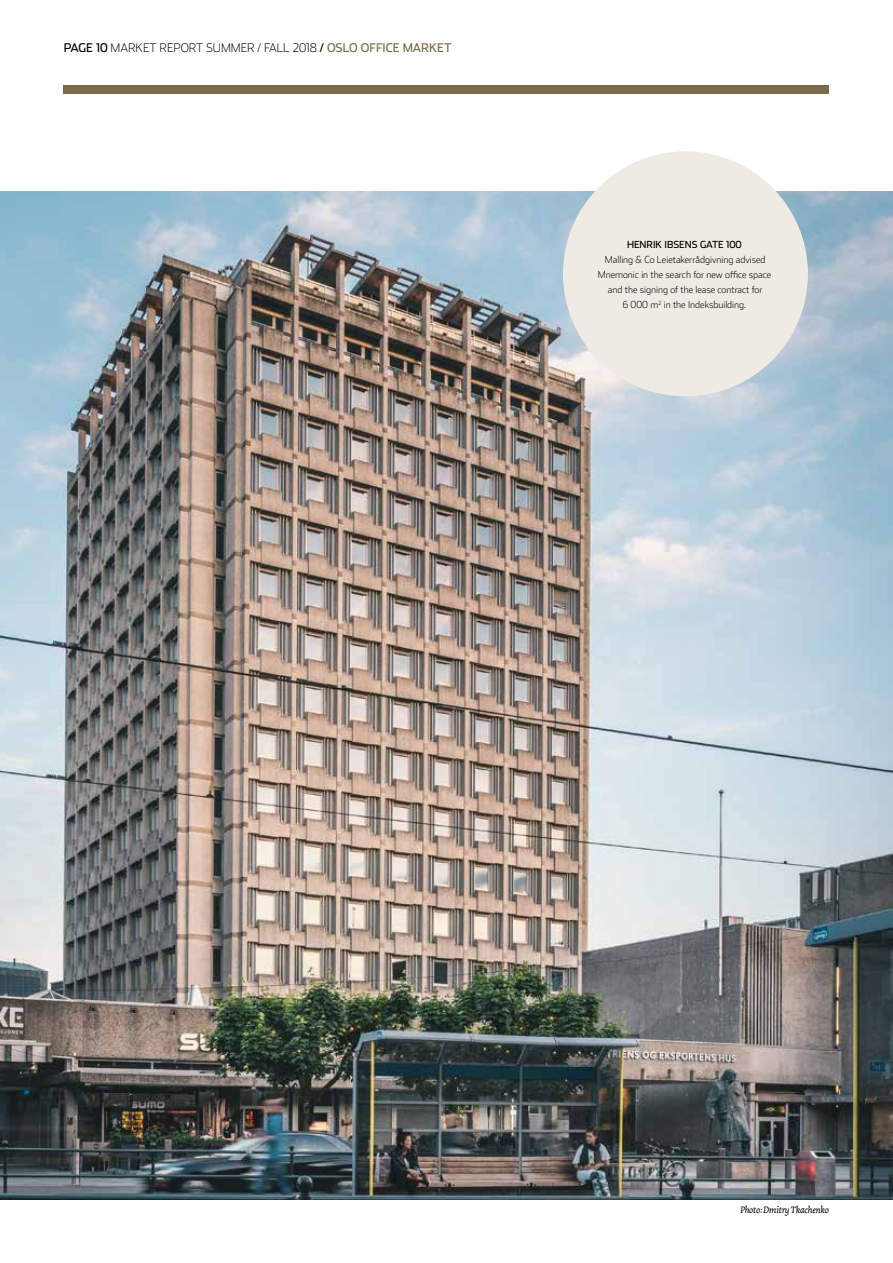
<style>
.page{position:relative;width:893px;height:1263px;background:#fff}
.page>*{position:absolute;margin:0;border:0;box-sizing:border-box;transform-origin:0 0}
.t1{font:200 12px "Stainless";color:#000}
.t2{font:200 9.75px/15px "Stainless";color:#000;text-align:center}
.t3{font:italic 9.75px "Dolly";letter-spacing:-.025em;color:#000}
.t4{font:9.75px "Stainless";color:#000}
.s1{font-weight:400}
.s2{font-weight:400;color:#796a48}
</style>
<div class="page">
<img style="left:0;top:191px;width:893px;height:1008px">
<div style="left:563px;top:151px;width:245px;height:245px;background:#efebe4;border-radius:50%"></div>
<div style="left:64px;top:85px;width:765px;height:8px;background:#796a48"></div>
<p class="t1" style="left:64px;top:40px;width:389px"><span class="s1">PAGE 10</span> MARKET REPORT SUMMER / FALL 2018 <span class="s1">/</span> <span class="s2">OSLO OFFICE MARKET</span></p>
<p class="t4" style="left:627px;top:238px;width:116px">HENRIK IBSENS GATE 100</p>
<p class="t2" style="left:598px;top:252px;width:175px">Malling &amp; Co Leietakerrådgivning advised Mnemonic in the search for new office space and the signing of the lease contract for<br>6 000 m<sup>2</sup> in the Indeksbuilding.</p>
<p class="t3" style="left:740px;top:1204px;width:90px">Photo: Dmitry Tkachenko</p>
</div>
